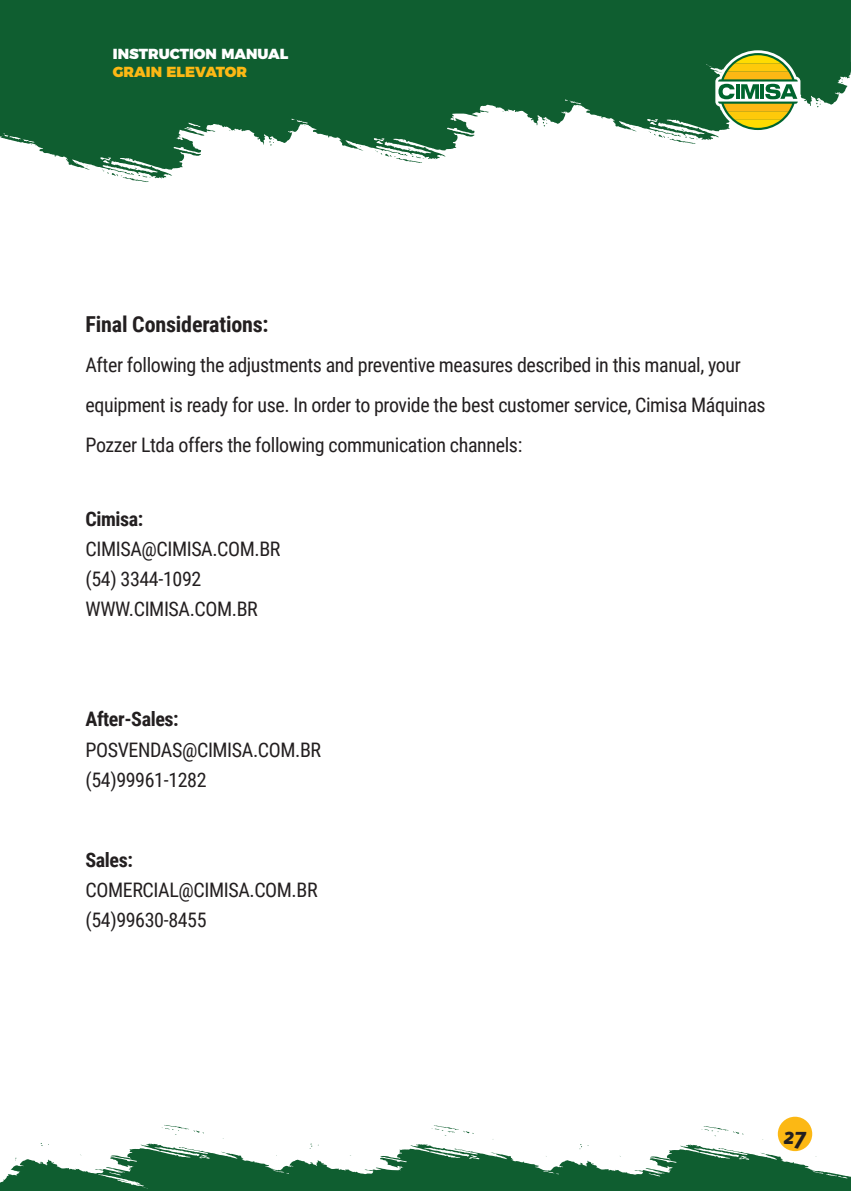
<style>
.page{position:relative;width:851px;height:1191px;background:#fff}
.page>*{position:absolute;margin:0;border:0;box-sizing:border-box;transform-origin:0 0}
.t1{font:italic 900 24px "Bw Quinta Pro";color:#231f20}
.t2{font:700 22px "Roboto Condensed";letter-spacing:-.01em;color:#231f20}
.t3{font:20px/30px "Roboto Condensed";letter-spacing:-.02em;color:#231f20}
.t4{font:700 20px "Roboto Condensed";letter-spacing:-.02em;color:#231f20}
.t5{font:900 14.6px "Montserrat";color:#fff}
.t6{font:900 14.6px "Montserrat";color:#fcb814}
</style>
<div class="page">
<svg style="left:701px;top:1126px;width:42px;height:10px"></svg>
<svg style="left:431px;top:1125px;width:42px;height:9px"></svg>
<svg style="left:161px;top:1125px;width:43px;height:10px"></svg>
<svg style="left:0;top:1143px;width:850px;height:48px;fill:#0f5e30"></svg>
<div style="left:777px;top:1116px;width:35px;height:35px;background:#fcb814;border-radius:50%"></div>
<svg style="left:130px;top:179px;width:19px;height:3px"></svg>
<svg style="left:0;top:0;width:850px;height:179px;fill:#0f5e30"></svg>
<svg style="left:715px;top:50px;width:85px;height:83px"></svg>
<p class="t5" style="left:113px;top:42px;width:177px">INSTRUCTION MANUAL</p>
<p class="t6" style="left:113px;top:59px;width:136px">GRAIN ELEVATOR</p>
<p class="t2" style="left:85px;top:309px;width:185px">Final Considerations:</p>
<p class="t3" style="left:85px;top:344px;width:681px;line-height:40px">After following the adjustments and preventive measures described in this manual, your equipment is ready for use. In order to provide the best customer service, Cimisa Máquinas<br>Pozzer Ltda offers the following communication channels:</p>
<p class="t4" style="left:85px;top:505px;width:59px">Cimisa:</p>
<p class="t3" style="left:85px;top:533px;width:196px">CIMISA@CIMISA.COM.BR (54) 3344-1092<br>WWW.CIMISA.COM.BR</p>
<p class="t4" style="left:85px;top:705px;width:95px">After-Sales:</p>
<p class="t3" style="left:85px;top:733px;width:237px">POSVENDAS@CIMISA.COM.BR (54)99961-1282</p>
<p class="t4" style="left:85px;top:845px;width:49px">Sales:</p>
<p class="t3" style="left:85px;top:873px;width:233px">COMERCIAL@CIMISA.COM.BR (54)99630-8455</p>
<p class="t1" style="left:783px;top:1119px;width:24px">27</p>
</div>
